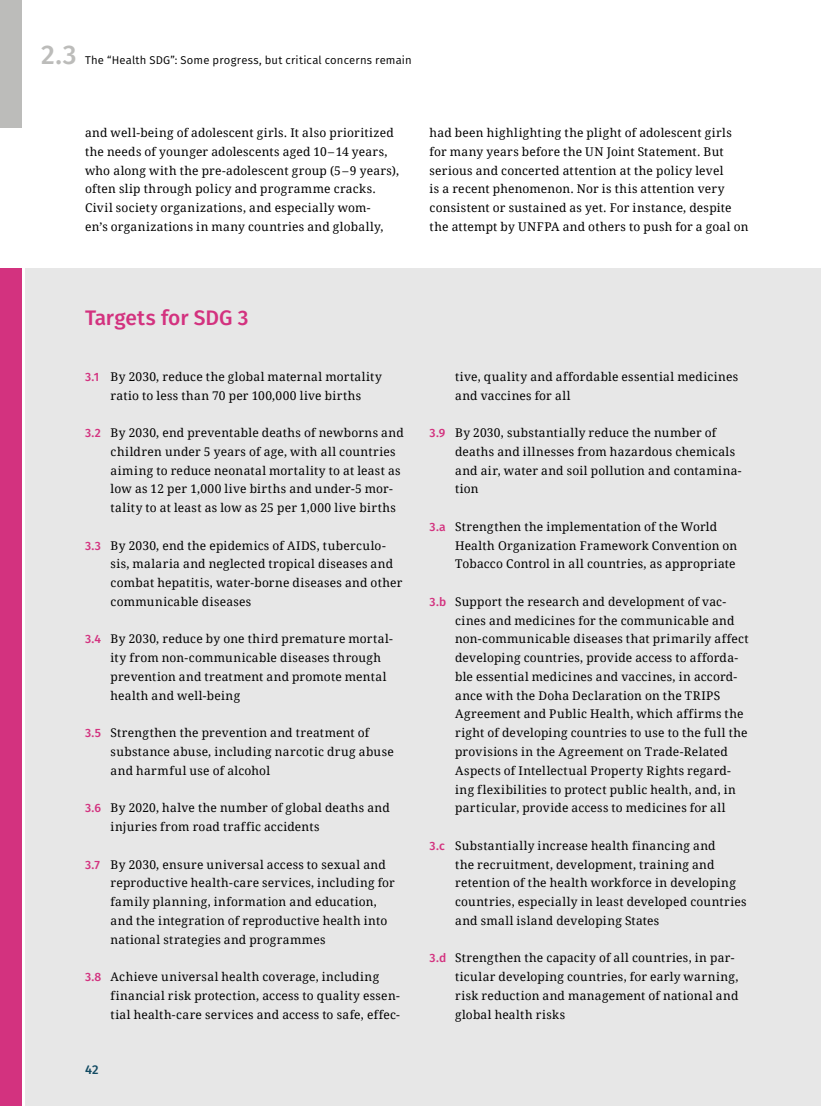
<style>
.page{position:relative;width:821px;height:1106px;background:#fff}
.page>*{position:absolute;margin:0;border:0;box-sizing:border-box;transform-origin:0 0}
.t1{font:500 27px "Fira Sans";color:#bcbcba}
.art_head_kasten_targ{font:500 21px "Fira Sans";letter-spacing:-.005em;color:#d3327f}
.t2{font:500 12.75px "Fira Sans";color:#124a62}
.aufz_einzug{font:12px/18.8px "Droid Serif";letter-spacing:.02em;color:#000}
.t3{font:11.25px "Fira Sans";letter-spacing:.015em;color:#000}
.s1{font-family:"Fira Sans";font-weight:500;color:#d3327f}
</style>
<div class="page">
<div style="left:26px;top:268px;width:795px;height:838px;background:#e7e7e7"></div>
<div style="left:0;top:0;width:21px;height:128px;background:#bcbcba"></div>
<div style="left:0;top:268px;width:21px;height:838px;background:#d3327f"></div>
<h1 class="t1" style="left:41px;top:33px;width:37px">2.3</h1>
<p class="t3" style="left:85px;top:51px;width:328px">The “Health SDG”: Some progress, but critical concerns remain</p>
<p class="aufz_einzug" style="left:85px;top:123px;width:315px">and well-being of adolescent girls. It also prioritized the needs of younger adolescents aged 10–14 years, who along with the pre-adolescent group (5–9 years), often slip through policy and programme cracks.<br>Civil society organizations, and especially wom-<br>en’s organizations in many countries and globally,</p>
<p class="aufz_einzug" style="left:429px;top:123px;width:320px">had been highlighting the plight of adolescent girls for many years before the UN Joint Statement. But serious and concerted attention at the policy level<br>is a recent phenomenon. Nor is this attention very consistent or sustained as yet. For instance, despite the attempt by UNFPA and others to push for a goal on</p>
<p class="art_head_kasten_targ" style="left:85px;top:300px;width:165px">Targets for SDG 3</p>
<p class="aufz_einzug" style="left:85px;top:367px;width:298px;text-align:center"><span class="s1">3.1</span> By 2030, reduce the global maternal mortality ratio to less than 70 per 100,000 live births</p>
<p class="aufz_einzug" style="left:111px;top:423px;width:295px;text-indent:-26px"><span class="s1">3.2</span> By 2030, end preventable deaths of newborns and children under 5 years of age, with all countries aiming to reduce neonatal mortality to at least as low as 12 per 1,000 live births and under-5 mor&shy;tality to at least as low as 25 per 1,000 live births</p>
<p class="aufz_einzug" style="left:111px;top:536px;width:293px;text-indent:-26px"><span class="s1">3.3</span> By 2030, end the epidemics of AIDS, tuberculo&shy;sis, malaria and neglected tropical diseases and combat hepatitis, water-borne diseases and other communicable diseases</p>
<p class="aufz_einzug" style="left:111px;top:630px;width:284px;text-indent:-26px"><span class="s1">3.4</span> By 2030, reduce by one third premature mortal&shy;ity from non-communicable diseases through prevention and treatment and promote mental health and well-being</p>
<p class="aufz_einzug" style="left:111px;top:723px;width:285px;text-indent:-26px"><span class="s1">3.5</span> Strengthen the prevention and treatment of substance abuse, including narcotic drug abuse and harmful use of alcohol</p>
<p class="aufz_einzug" style="left:111px;top:798px;width:281px;text-indent:-26px"><span class="s1">3.6</span> By 2020, halve the number of global deaths and injuries from road traffic accidents</p>
<p class="aufz_einzug" style="left:111px;top:855px;width:286px;text-indent:-26px"><span class="s1">3.7</span> By 2030, ensure universal access to sexual and reproductive health-care services, including for family planning, information and education, and the integration of reproductive health into national strategies and programmes</p>
<p class="aufz_einzug" style="left:111px;top:967px;width:291px;text-indent:-26px"><span class="s1">3.8</span> Achieve universal health coverage, including financial risk protection, access to quality essen&shy;tial health-care services and access to safe, effec-</p>
<p class="t2" style="left:85px;top:1059px;width:15px">42</p>
<p class="aufz_einzug" style="left:455px;top:367px;width:284px">tive, quality and affordable essential medicines and vaccines for all</p>
<p class="aufz_einzug" style="left:455px;top:423px;width:288px;text-indent:-26px"><span class="s1">3.9</span> By 2030, substantially reduce the number of deaths and illnesses from hazardous chemicals and air, water and soil pollution and contamina&shy;tion</p>
<p class="aufz_einzug" style="left:455px;top:517px;width:284px;text-indent:-26px"><span class="s1">3.a</span> Strengthen the implementation of the World<br>Health Organization Framework Convention on<br>Tobacco Control in all countries, as appropriate</p>
<p class="aufz_einzug" style="left:455px;top:592px;width:295px;text-indent:-26px"><span class="s1">3.b</span> Support the research and development of vac&shy;cines and medicines for the communicable and non-communicable diseases that primarily affect developing countries, provide access to afforda&shy;ble essential medicines and vaccines, in accord&shy;ance with the Doha Declaration on the TRIPS Agreement and Public Health, which affirms the right of developing countries to use to the full the provisions in the Agreement on Trade-Related Aspects of Intellectual Property Rights regard&shy;ing flexibilities to protect public health, and, in particular, provide access to medicines for all</p>
<p class="aufz_einzug" style="left:455px;top:836px;width:293px;text-indent:-26px"><span class="s1">3.c</span> Substantially increase health financing and<br>the recruitment, development, training and retention of the health workforce in developing countries, especially in least developed countries and small island developing States</p>
<p class="aufz_einzug" style="left:455px;top:948px;width:285px;text-indent:-26px"><span class="s1">3.d</span> Strengthen the capacity of all countries, in par&shy;ticular developing countries, for early warning, risk reduction and management of national and global health risks</p>
</div>
